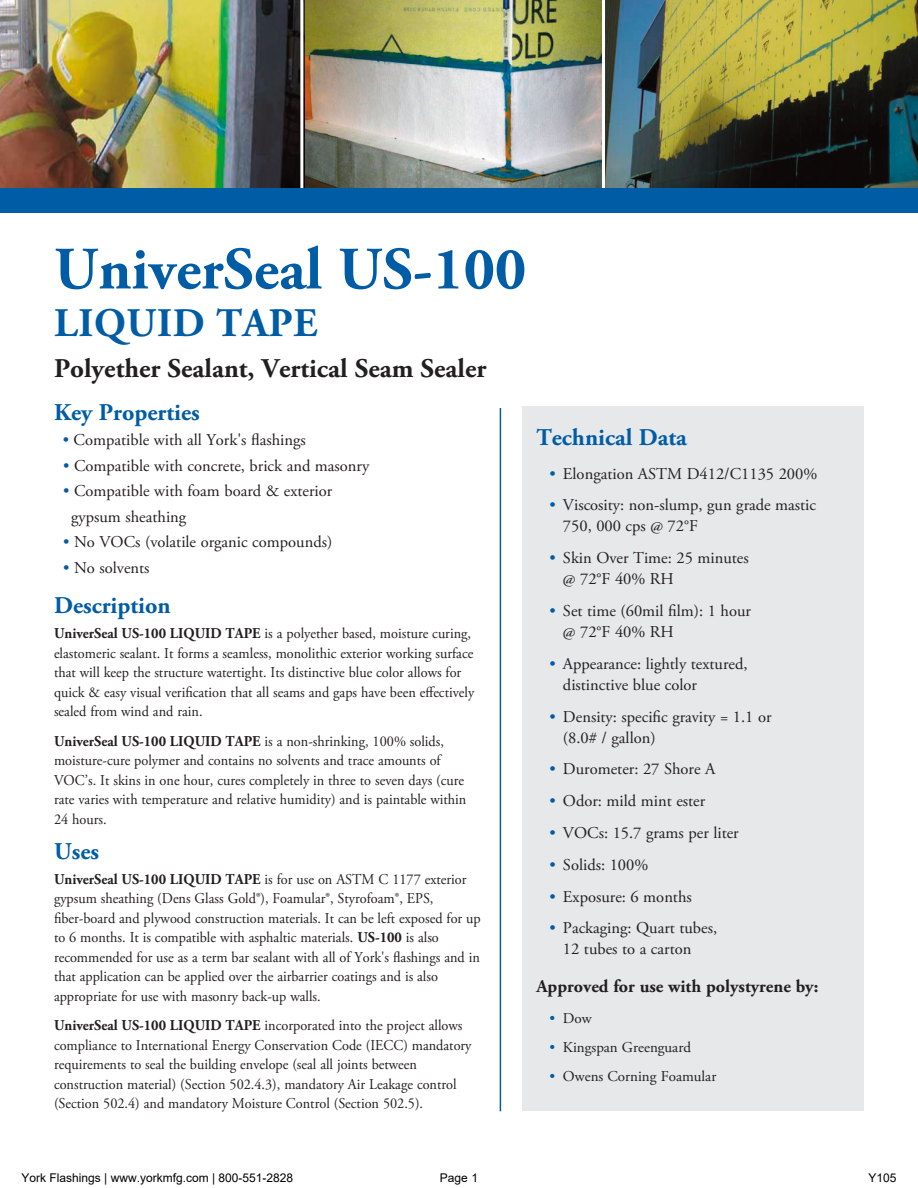
<style>
.page{position:relative;width:918px;height:1188px;background:#fff}
.page>*{position:absolute;margin:0;border:0;box-sizing:border-box;transform-origin:0 0}
.Head{font:700 60px "Adobe Garamond Pro";color:#015ca6}
.Head-2{font:700 40.5px "Adobe Garamond Pro";letter-spacing:.015em;color:#015ca6}
.Head-3{font:700 27px "Adobe Garamond Pro";color:#231f20}
.Callout_Head{font:700 24px "Adobe Garamond Pro";color:#015ca6}
.Text_Subhead_with_sp{font:700 24px "Adobe Garamond Pro";color:#015ca6}
.Callout_Head-2{font:700 18px "Adobe Garamond Pro";color:#231f20}
.Callout_Text{font:16.5px/21px "Adobe Garamond Pro";color:#231f20}
.Callout_Head-3{font:16.5px/25.5px "Adobe Garamond Pro";color:#231f20}
.Text{font:15px/19.5px "Adobe Garamond Pro";color:#231f20;scale:.95 1}
.Callout_Text-2{font:15px "Adobe Garamond Pro";color:#231f20}
.t1{font:12px "Arial";color:#000}
.s1{color:#015ca6}
.s2{font-weight:700}
</style>
<div class="page">
<img style="left:0;top:0;width:918px;height:188px">
<hr style="left:300px;top:0;width:3px;height:190px;background:#fff">
<div style="left:523px;top:406px;width:341px;height:705px;background:#e6e8ea"></div>
<hr style="left:500px;top:408px;width:1px;height:703px;background:#015ca6">
<hr style="left:602px;top:0;width:3px;height:195px;background:#fff">
<div style="left:0;top:188px;width:918px;height:25px;background:#015ca6"></div>
<p class="Head" style="left:54px;top:234px;width:474px">UniverSeal US-100</p>
<p class="Head-2" style="left:54px;top:300px;width:265px">LIQUID TAPE</p>
<p class="Head-3" style="left:54px;top:353px;width:434px">Polyether Sealant, Vertical Seam Sealer</p>
<p class="Callout_Head" style="left:54px;top:398px;width:147px">Key Properties</p>
<p class="Callout_Head-3" style="left:63px;top:428px;width:245px"><span class="s1">•</span> Compatible with all York's flashings</p>
<p class="Callout_Head-3" style="left:63px;top:453px;width:308px"><span class="s1">•</span> Compatible with concrete, brick and masonry</p>
<p class="Callout_Head-3" style="left:71px;top:479px;width:263px;text-indent:-8px"><span class="s1">•</span> Compatible with foam board &amp; exterior gypsum sheathing</p>
<p class="Callout_Head-3" style="left:63px;top:530px;width:271px"><span class="s1">•</span> No VOCs (volatile organic compounds)</p>
<p class="Callout_Head-3" style="left:63px;top:555px;width:88px"><span class="s1">•</span> No solvents</p>
<p class="Text_Subhead_with_sp" style="left:54px;top:592px;width:118px">Description</p>
<p class="Text" style="left:54px;top:624px;width:444px"><span class="s2">UniverSeal US-100 LIQUID TAPE</span> is a polyether based, moisture curing, elastomeric sealant. It forms a seamless, monolithic exterior working surface that will keep the structure watertight. Its distinctive blue color allows for quick &amp; easy visual verification that all seams and gaps have been effectively sealed from wind and rain.</p>
<p class="Text" style="left:54px;top:732px;width:436px"><span class="s2">UniverSeal US-100 LIQUID TAPE</span> is a non-shrinking, 100% solids, moisture-cure polymer and contains no solvents and trace amounts of VOC’s. It skins in one hour, cures completely in three to seven days (cure rate varies with temperature and relative humidity) and is paintable within 24 hours.</p>
<p class="Text_Subhead_with_sp" style="left:54px;top:837px;width:47px">Uses</p>
<p class="Text" style="left:54px;top:870px;width:451px"><span class="s2">UniverSeal US-100 LIQUID TAPE</span> is for use on ASTM C 1177 exterior gypsum sheathing (Dens Glass Gold®), Foamular®, Styrofoam®, EPS, fiber-board and plywood construction materials. It can be left exposed for up to 6 months. It is compatible with asphaltic materials. <span class="s2">US-100</span> is also recommended for use as a term bar sealant with all of York's flashings and in that application can be applied over the airbarrier coatings and is also appropriate for use with masonry back-up walls.</p>
<p class="Text" style="left:54px;top:1016px;width:441px"><span class="s2">UniverSeal US-100 LIQUID TAPE</span> incorporated into the project allows compliance to International Energy Conservation Code (IECC) mandatory requirements to seal the building envelope (seal all joints between construction material) (Section 502.4.3), mandatory Air Leakage control (Section 502.4) and mandatory Moisture Control (Section 502.5).</p>
<p class="Callout_Head" style="left:536px;top:423px;width:152px">Technical Data</p>
<p class="Callout_Text" style="left:549px;top:463px;width:269px"><span class="s1">•</span> Elongation ASTM D412/C1135 200%</p>
<p class="Callout_Text" style="left:563px;top:495px;width:255px;text-indent:-13px"><span class="s1">•</span> Viscosity: non-slump, gun grade mastic<br>750, 000 cps @ 72°F</p>
<p class="Callout_Text" style="left:563px;top:548px;width:187px;text-indent:-13px"><span class="s1">•</span> Skin Over Time: 25 minutes @ 72°F 40% RH</p>
<p class="Callout_Text" style="left:563px;top:601px;width:190px;text-indent:-13px"><span class="s1">•</span> Set time (60mil film): 1 hour @ 72°F 40% RH</p>
<p class="Callout_Text" style="left:563px;top:654px;width:186px;text-indent:-13px"><span class="s1">•</span> Appearance: lightly textured, distinctive blue color</p>
<p class="Callout_Text" style="left:563px;top:706px;width:210px;text-indent:-13px"><span class="s1">•</span> Density: specific gravity = 1.1 or (8.0# / gallon)</p>
<p class="Callout_Text" style="left:549px;top:759px;width:167px"><span class="s1">•</span> Durometer: 27 Shore A</p>
<p class="Callout_Text" style="left:549px;top:791px;width:157px"><span class="s1">•</span> Odor: mild mint ester</p>
<p class="Callout_Text" style="left:549px;top:823px;width:191px"><span class="s1">•</span> VOCs: 15.7 grams per liter</p>
<p class="Callout_Text" style="left:549px;top:855px;width:100px"><span class="s1">•</span> Solids: 100%</p>
<p class="Callout_Text" style="left:549px;top:886px;width:144px"><span class="s1">•</span> Exposure: 6 months</p>
<p class="Callout_Text" style="left:563px;top:918px;width:156px;text-indent:-13px"><span class="s1">•</span> Packaging: Quart tubes,<br>12 tubes to a carton</p>
<p class="Callout_Head-2" style="left:536px;top:976px;width:284px">Approved for use with polystyrene by:</p>
<p class="Callout_Text-2" style="left:549px;top:1009px;width:44px"><span class="s1">•</span> Dow</p>
<p class="Callout_Text-2" style="left:549px;top:1038px;width:143px"><span class="s1">•</span> Kingspan Greenguard</p>
<p class="Callout_Text-2" style="left:549px;top:1067px;width:168px"><span class="s1">•</span> Owens Corning Foamular</p>
<p class="t1" style="left:22px;top:1170px;width:273px">York Flashings | www.yorkmfg.com | 800-551-2828</p>
<p class="t1" style="left:440px;top:1170px;width:40px">Page 1</p>
<p class="t1" style="left:868px;top:1170px;width:30px">Y105</p>
</div>
